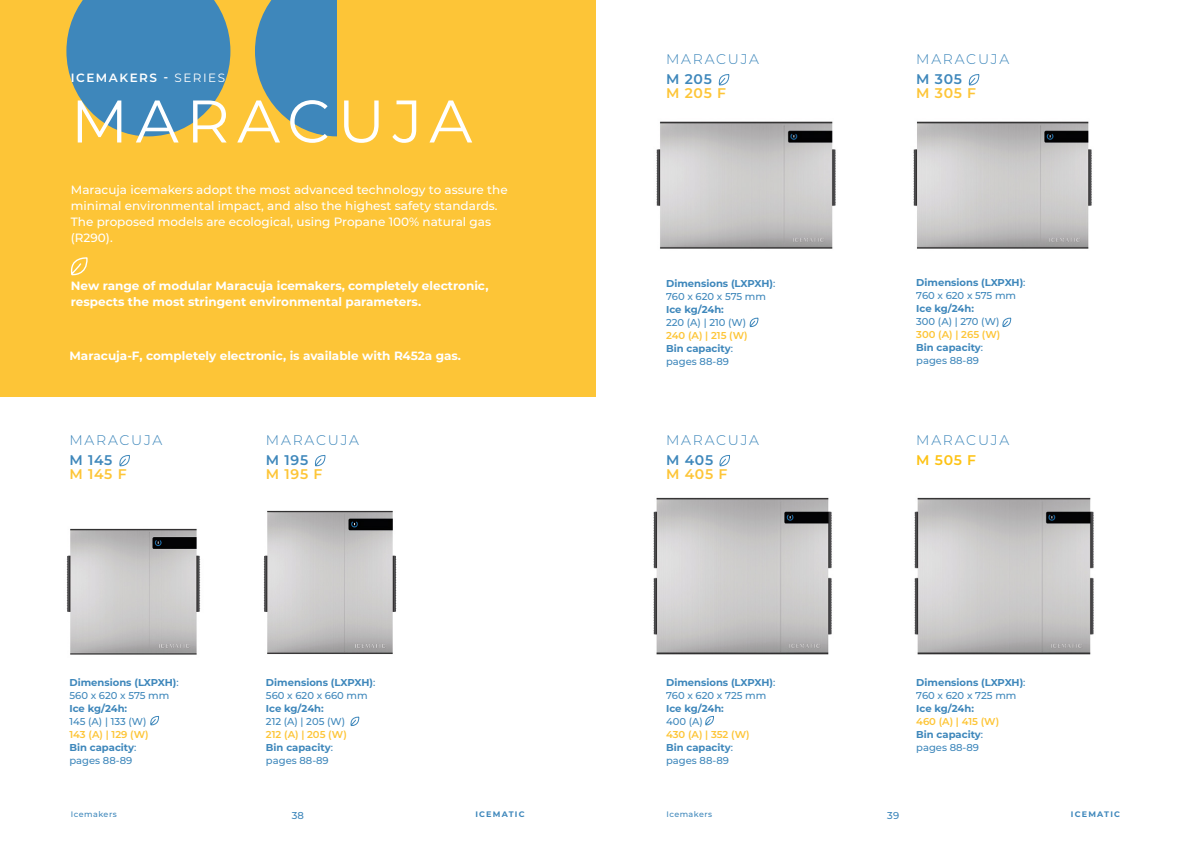
<style>
.page{position:relative;width:1191px;height:842px;background:#fff}
.page>*{position:absolute;margin:0;border:0;box-sizing:border-box;transform-origin:0 0}
.t1{font:60px "Montserrat";letter-spacing:.125em;color:#fff}
.t2{font:300 14px "Montserrat";letter-spacing:.125em;color:#3e87bb}
.t3{font:600 14px "Montserrat";letter-spacing:.05em;color:#fdc537}
.t4{font:600 14px "Montserrat";letter-spacing:.05em;color:#3e87bb}
.t5{font:600 14px "Montserrat";color:#fdc213}
.t6{font:500 12px/16px "Montserrat";color:#fff}
.t7{font:700 12px/16px "Montserrat";color:#fff}
.t8{font:600 12px "Montserrat";letter-spacing:.125em;color:#fff}
.t9{font:700 10px/13px "Montserrat";color:#3e87bb}
.t10{font:600 10px/13px "Montserrat";color:#fdc537}
.t11{font:500 10px "Montserrat";color:#3e87bb}
.t12{font:500 8px "Montserrat";letter-spacing:.06em;color:#3e87bb}
.t13{font:700 8px "Montserrat";letter-spacing:.15em;color:#3e87bb}
.s1{font-weight:400}
.s2{font-weight:500}
.s3{font-weight:700;color:#3e87bb}
.s4{font-weight:500;color:#3e87bb}
</style>
<div class="page">
<div style="left:0;top:0;width:595px;height:397px;background:#fdc537"></div>
<svg style="left:66px;top:0;width:164px;height:136px;background:#5b90a6"></svg>
<svg style="left:255px;top:0;width:82px;height:136px"></svg>
<img style="left:66px;top:528px;width:135px;height:127px">
<img style="left:263px;top:510px;width:134px;height:144px">
<img style="left:653px;top:497px;width:179px;height:158px">
<img style="left:656px;top:121px;width:180px;height:128px">
<img style="left:914px;top:497px;width:180px;height:158px">
<img style="left:913px;top:121px;width:179px;height:128px">
<svg style="left:70px;top:257px;width:18px;height:19px"></svg>
<svg style="left:119px;top:455px;width:11px;height:12px"></svg>
<svg style="left:314px;top:455px;width:12px;height:12px"></svg>
<svg style="left:719px;top:455px;width:11px;height:12px"></svg>
<svg style="left:968px;top:74px;width:11px;height:12px"></svg>
<svg style="left:718px;top:74px;width:11px;height:12px"></svg>
<svg style="left:150px;top:716px;width:9px;height:10px"></svg>
<svg style="left:350px;top:716px;width:9px;height:10px"></svg>
<svg style="left:749px;top:317px;width:9px;height:10px"></svg>
<svg style="left:1002px;top:317px;width:9px;height:10px"></svg>
<svg style="left:705px;top:716px;width:9px;height:10px"></svg>
<p class="t8" style="left:71px;top:70px;width:156px">ICEMAKERS - <span class="s1">SERIES</span></p>
<h1 class="t1" style="left:71px;top:80px;width:403px">MARACUJA</h1>
<p class="t6" style="left:71px;top:181px;width:438px">Maracuja icemakers adopt the most advanced technology to assure the minimal environmental impact, and also the highest safety standards.<br>The proposed models are ecological, using Propane 100% natural gas (R290).</p>
<p class="t7" style="left:71px;top:277px;width:419px">New range of modular Maracuja icemakers, completely electronic, respects the most stringent environmental parameters.</p>
<p class="t7" style="left:69px;top:347px;width:393px">Maracuja-F, completely electronic, is available with R452a gas.</p>
<h2 class="t2" style="left:69px;top:431px;width:94px">MARACUJA</h2>
<h2 class="t4" style="left:69px;top:450px;width:45px">M 145</h2>
<h2 class="t3" style="left:69px;top:464px;width:59px">M 145 F</h2>
<p class="t9" style="left:69px;top:675px;width:111px">Dimensions (LXPXH)<span class="s2">:<br>560 x 620 x 575 mm</span></p>
<p class="t9" style="left:69px;top:701px;width:59px">Ice kg/24h:</p>
<p class="t11" style="left:69px;top:714px;width:79px">145 (A) | 133 (W)</p>
<p class="t10" style="left:69px;top:727px;width:81px">143 (A) | 129 (W)<br><span class="s3">Bin capacity</span><span class="s4">: pages 88-89</span></p>
<h2 class="t2" style="left:266px;top:431px;width:94px">MARACUJA</h2>
<h2 class="t4" style="left:266px;top:450px;width:44px">M 195</h2>
<h2 class="t3" style="left:266px;top:464px;width:58px">M 195 F</h2>
<p class="t9" style="left:266px;top:675px;width:111px">Dimensions (LXPXH)<span class="s2">:<br>560 x 620 x 660 mm</span></p>
<p class="t9" style="left:266px;top:701px;width:59px">Ice kg/24h:</p>
<p class="t11" style="left:266px;top:714px;width:81px">212 (A) | 205 (W)</p>
<p class="t10" style="left:266px;top:727px;width:82px">212 (A) | 205 (W)<br><span class="s3">Bin capacity</span><span class="s4">: pages 88-89</span></p>
<h2 class="t2" style="left:666px;top:50px;width:94px">MARACUJA</h2>
<h2 class="t4" style="left:666px;top:70px;width:47px">M 205</h2>
<h2 class="t3" style="left:666px;top:84px;width:61px">M 205 F</h2>
<p class="t9" style="left:666px;top:277px;width:111px">Dimensions (LXPXH)<span class="s2">:<br>760 x 620 x 575 mm</span></p>
<p class="t9" style="left:666px;top:303px;width:59px">Ice kg/24h:</p>
<p class="t11" style="left:666px;top:316px;width:82px">220 (A) | 210 (W)</p>
<p class="t10" style="left:666px;top:329px;width:83px">240 (A) | 215 (W)<br><span class="s3">Bin capacity</span><span class="s4">: pages 88-89</span></p>
<h2 class="t2" style="left:666px;top:431px;width:94px">MARACUJA</h2>
<h2 class="t4" style="left:666px;top:450px;width:49px">M 405</h2>
<h2 class="t3" style="left:666px;top:464px;width:63px">M 405 F</h2>
<p class="t9" style="left:666px;top:675px;width:111px">Dimensions (LXPXH)<span class="s2">:<br>760 x 620 x 725 mm</span></p>
<p class="t9" style="left:666px;top:701px;width:59px">Ice kg/24h:</p>
<p class="t11" style="left:666px;top:714px;width:38px">400 (A)</p>
<p class="t10" style="left:666px;top:727px;width:85px">430 (A) | 352 (W)<br><span class="s3">Bin capacity</span><span class="s4">: pages 88-89</span></p>
<p class="t12" style="left:71px;top:809px;width:47px">Icemakers</p>
<p class="t12" style="left:666px;top:809px;width:47px">Icemakers</p>
<p class="t11" style="left:292px;top:808px;width:14px">38</p>
<p class="t13" style="left:475px;top:808px;width:51px">ICEMATIC</p>
<h2 class="t2" style="left:916px;top:49px;width:94px">MARACUJA</h2>
<h2 class="t4" style="left:916px;top:69px;width:47px">M 305</h2>
<h2 class="t3" style="left:916px;top:83px;width:61px">M 305 F</h2>
<p class="t9" style="left:916px;top:276px;width:111px">Dimensions (LXPXH)<span class="s2">:<br>760 x 620 x 575 mm</span></p>
<p class="t9" style="left:916px;top:302px;width:59px">Ice kg/24h:</p>
<p class="t11" style="left:916px;top:315px;width:85px">300 (A) | 270 (W)</p>
<p class="t10" style="left:916px;top:328px;width:86px">300 (A) | 265 (W)<br><span class="s3">Bin capacity</span><span class="s4">: pages 88-89</span></p>
<h2 class="t2" style="left:916px;top:431px;width:94px">MARACUJA</h2>
<h2 class="t5" style="left:916px;top:450px;width:61px">M 505 F</h2>
<p class="t9" style="left:916px;top:675px;width:111px">Dimensions (LXPXH)<span class="s2">:<br>760 x 620 x 725 mm</span></p>
<p class="t9" style="left:916px;top:701px;width:59px">Ice kg/24h:</p>
<p class="t10" style="left:916px;top:714px;width:84px">460 (A) | 415 (W)<br><span class="s3">Bin capacity</span><span class="s4">: pages 88-89</span></p>
<p class="t11" style="left:887px;top:808px;width:13px">39</p>
<p class="t13" style="left:1071px;top:808px;width:51px">ICEMATIC</p>
</div>
